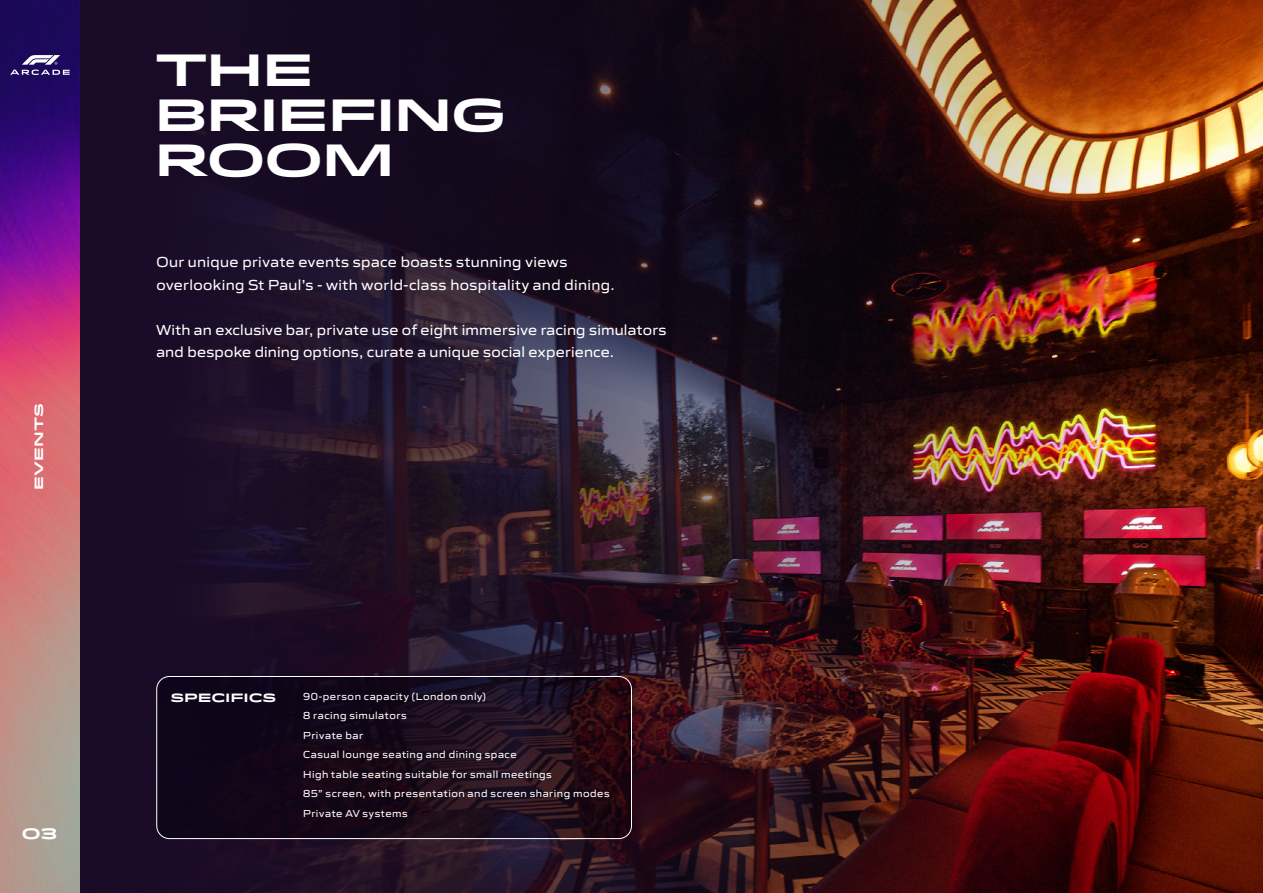
<style>
.page{position:relative;width:1263px;height:893px;background:#fff}
.page>*{position:absolute;margin:0;border:0;box-sizing:border-box;transform-origin:0 0}
.t1{font:700 45px/45px "Idlewild";letter-spacing:-.04em;color:#fff}
.t2{font:15px/22.5px "Gomme Sans";letter-spacing:.025em;color:#fff}
.t3{font:700 15px "Idlewild";color:#fff}
.t4{font:700 12px "Idlewild";letter-spacing:-.005em;color:#fff}
.t5{font:10.5px/19.5px "Gomme Sans";letter-spacing:.05em;color:#fff}
</style>
<div class="page">
<img style="left:80px;top:0;width:1183px;height:893px">
<svg style="left:157px;top:676px;width:474px;height:163px;background:#190a19"></svg>
<img style="left:0;top:0;width:80px;height:893px">
<svg style="left:10px;top:55px;width:60px;height:20px"></svg>
<div style="left:156px;top:676px;width:476px;height:163px;border:1px solid #fff;border-radius:13px"></div>
<p class="t4" style="left:30px;top:490px;width:88px;rotate:-90deg">EVENTS</p>
<p class="t3" style="left:22px;top:822px;width:37px">03</p>
<h1 class="t1" style="left:154px;top:45px;width:353px">THE<br>BRIEFING<br>ROOM</h1>
<p class="t2" style="left:156px;top:250px;width:460px">Our unique private events space boasts stunning views overlooking St Paul’s - with world-class hospitality and dining.</p>
<p class="t2" style="left:156px;top:317px;width:512px">With an exclusive bar, private use of eight immersive racing simulators and bespoke dining options, curate a unique social experience.</p>
<p class="t4" style="left:170px;top:688px;width:108px">SPECIFICS</p>
<p class="t5" style="left:303px;top:686px;width:308px">90-person capacity (London only)<br>8 racing simulators<br>Private bar<br>Casual lounge seating and dining space<br>High table seating suitable for small meetings<br>85” screen, with presentation and screen sharing modes<br>Private AV systems</p>
</div>
